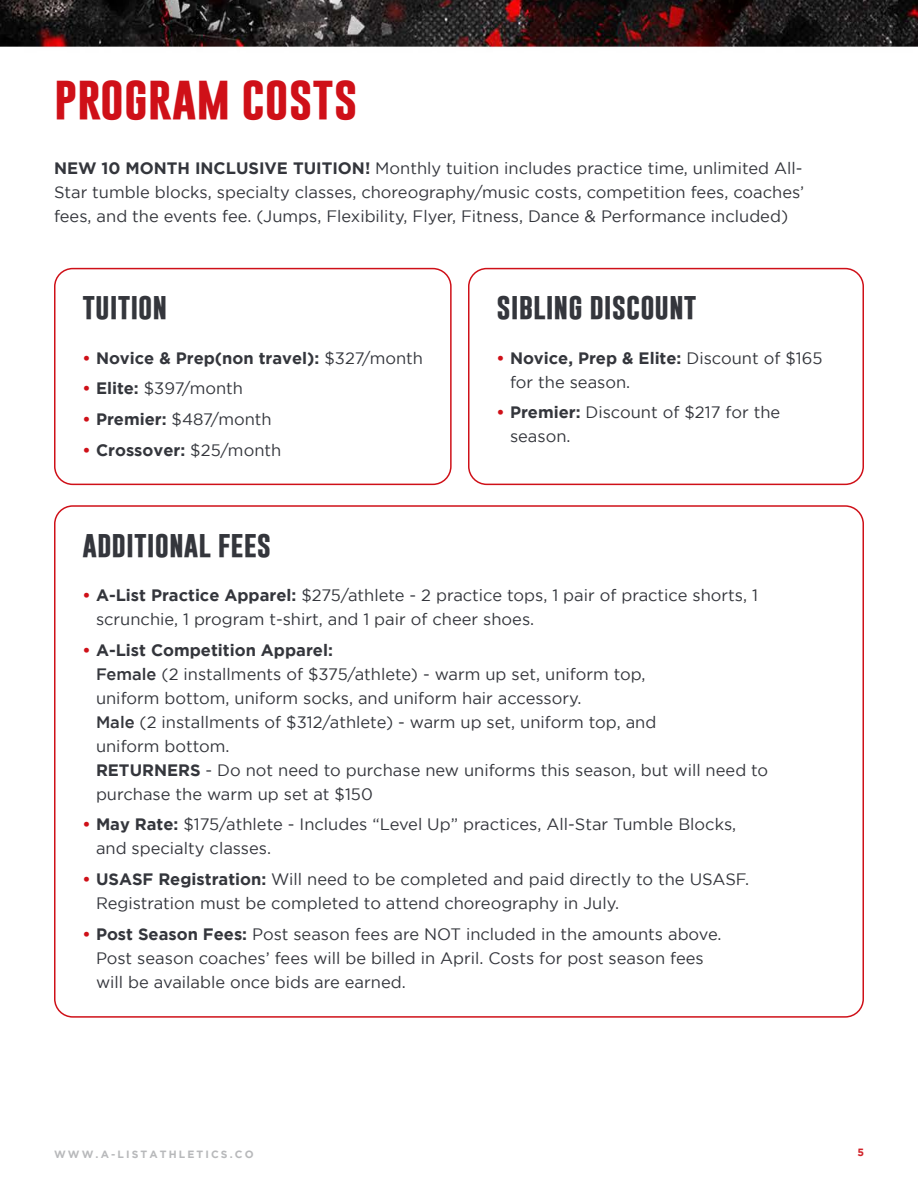
<style>
.page{position:relative;width:918px;height:1188px;background:#fff}
.page>*{position:absolute;margin:0;border:0;box-sizing:border-box;transform-origin:0 0}
.t1{font:700 45px "Gobold";color:#cf1018}
.t2{font:700 27px "Gobold";color:#34363c}
.Body{font:16.5px/24px "Gotham";color:#34363c}
.t3{font:700 16.5px "Gotham";color:#34363c}
.t4{font:700 10.5px "Gotham";letter-spacing:.2em;color:#b8b9bb}
.t5{font:700 10.5px "Gotham";color:#d1232a}
.s1{font-weight:700}
.s2{color:#cf1018}
.s3{font-weight:400}
.s4{font-weight:700;color:#cf1018}
.s5{font-weight:500}
</style>
<div class="page">
<img style="left:0;top:0;width:918px;height:1015px">
<div style="left:55px;top:269px;width:396px;height:215px;background:#fff;border-radius:18px"></div>
<div style="left:54px;top:268px;width:398px;height:217px;border:2px solid #cf1018;border-radius:18px"></div>
<div style="left:55px;top:506px;width:808px;height:511px;background:#fff;border-radius:18px"></div>
<div style="left:469px;top:269px;width:394px;height:215px;background:#fff;border-radius:18px"></div>
<div style="left:468px;top:268px;width:396px;height:217px;border:2px solid #cf1018;border-radius:18px"></div>
<h1 class="t1" style="left:54px;top:68px;width:305px">PROGRAM COSTS</h1>
<p class="Body" style="left:54px;top:156px;width:752px;text-align:justify"><span class="s1">NEW 10 MONTH INCLUSIVE TUITION!</span> Monthly tuition includes practice time, unlimited All-Star tumble blocks, specialty classes, choreography/music costs, competition fees, coaches’ fees, and the events fee. (Jumps, Flexibility, Flyer, Fitness, Dance &amp; Performance included)</p>
<h2 class="t2" style="left:82px;top:289px;width:86px">TUITION</h2>
<p class="t3" style="left:82px;top:348px;width:342px"><span class="s2">•</span> Novice &amp; Prep(non travel): <span class="s3">$327/month</span></p>
<p class="Body" style="left:82px;top:376px;width:162px"><span class="s4">•</span> <span class="s1">Elite:</span> $397/month</p>
<p class="Body" style="left:82px;top:407px;width:191px"><span class="s4">•</span> <span class="s1">Premier:</span> $487/month</p>
<p class="t3" style="left:82px;top:440px;width:200px"><span class="s2">•</span> Crossover: <span class="s3">$25/month</span></p>
<h2 class="t2" style="left:496px;top:289px;width:202px">SIBLING DISCOUNT</h2>
<p class="Body" style="left:510px;top:345px;width:314px;text-indent:-14px"><span class="s4">•</span> <span class="s1">Novice, Prep &amp; Elite:</span> Discount of $165 for the season.</p>
<p class="Body" style="left:510px;top:400px;width:272px;text-indent:-14px"><span class="s4">•</span> <span class="s1">Premier:</span> Discount of $217 for the season.</p>
<h2 class="t2" style="left:82px;top:526px;width:190px">ADDITIONAL FEES</h2>
<p class="Body" style="left:96px;top:583px;width:664px;text-indent:-14px"><span class="s4">•</span> <span class="s1">A-List Practice Apparel:</span> $275/athlete - 2 practice tops, 1 pair of practice shorts, 1 scrunchie, 1 program t-shirt, and 1 pair of cheer shoes.</p>
<p class="Body" style="left:96px;top:638px;width:674px;text-indent:-14px"><span class="s4">•</span> <span class="s1">A-List Competition Apparel:<br></span><span class="s5">Female</span> (2 installments of $375/athlete) - warm up set, uniform top,<br>uniform bottom, uniform socks, and uniform hair accessory.<br><span class="s5">Male</span> (2 installments of $312/athlete) - warm up set, uniform top, and<br>uniform bottom.<br><span class="s1">RETURNERS</span> - Do not need to purchase new uniforms this season, but will need to purchase the warm up set at $150</p>
<p class="Body" style="left:96px;top:812px;width:642px;text-indent:-14px"><span class="s4">•</span> <span class="s1">May Rate:</span> $175/athlete - Includes “Level Up” practices, All-Star Tumble Blocks, and specialty classes.</p>
<p class="Body" style="left:96px;top:867px;width:655px;text-indent:-14px"><span class="s4">•</span> <span class="s1">USASF Registration:</span> Will need to be completed and paid directly to the USASF.<br>Registration must be completed to attend choreography in July.</p>
<p class="Body" style="left:96px;top:922px;width:627px;text-indent:-14px"><span class="s4">•</span> <span class="s1">Post Season Fees:</span> Post season fees are NOT included in the amounts above.<br>Post season coaches’ fees will be billed in April. Costs for post season fees will be available once bids are earned.</p>
<p class="t4" style="left:54px;top:1148px;width:201px">WWW.A-LISTATHLETICS.CO</p>
<p class="t5" style="left:857px;top:1147px;width:8px">5</p>
</div>
